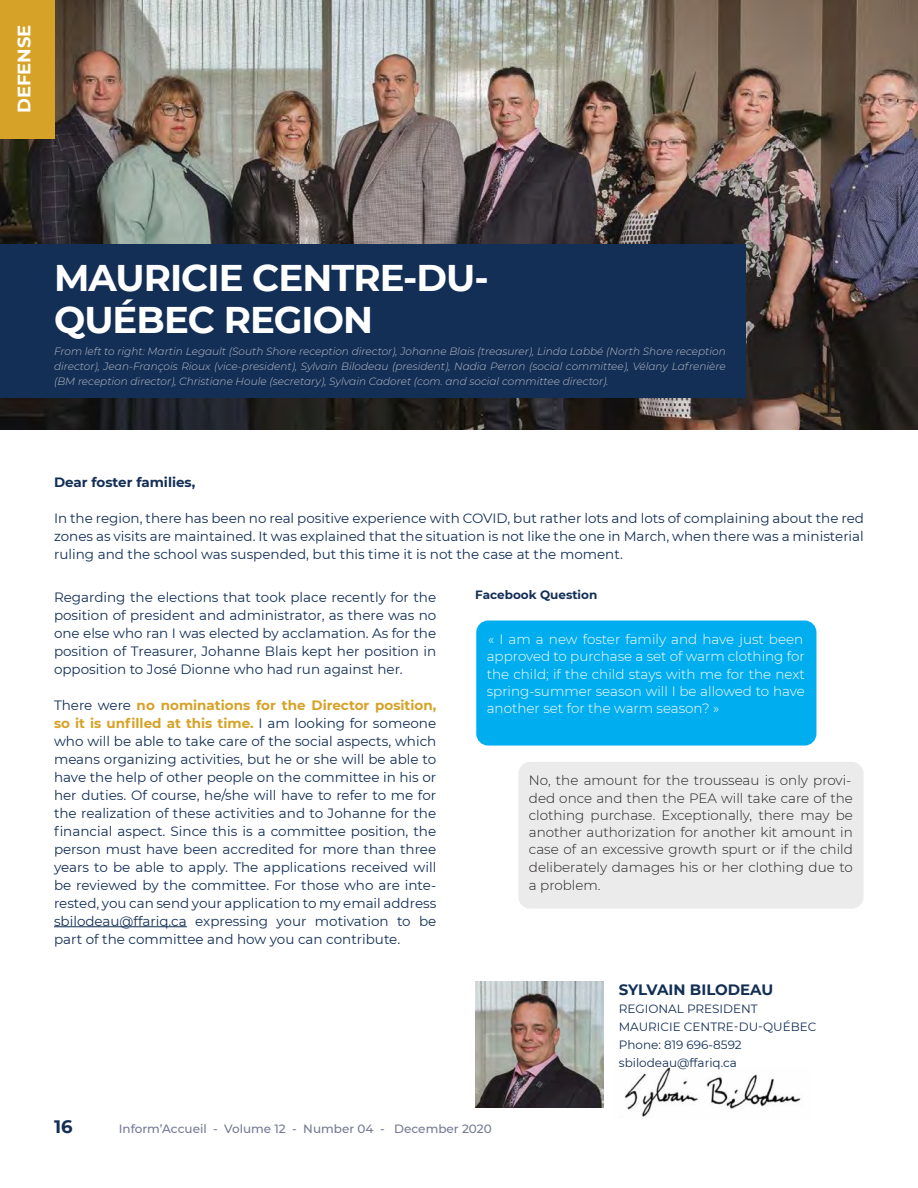
<style>
.page{position:relative;width:918px;height:1188px;background:#fff}
.page>*{position:absolute;margin:0;border:0;box-sizing:border-box;transform-origin:0 0}
.t1{font:700 37.05px/42px "Montserrat";letter-spacing:-.025em;color:#fff}
.t2{font:700 18px "Montserrat";color:#fff}
.t3{font:700 18px "Montserrat";color:#132f55}
.t4{font:700 15px "Montserrat";color:#132f55}
.t5{font:13.5px/18px "Montserrat";color:#132f55;text-align:justify}
.t6{font:300 13.5px/17.4px "Montserrat";color:#231f20;text-align:justify}
.t7{font:300 13.5px/17.2px "Montserrat";color:#fff;text-align:justify}
.t8{font:700 13.5px "Montserrat";color:#132f55}
.t9{font:12px/18px "Montserrat";color:#132f55}
.t10{font:500 12px "Montserrat";color:#757993}
.t11{font:700 12px "Montserrat";color:#132f55}
.t12{font:italic 300 10.5px/15px "Montserrat";color:#bcbecb;text-align:justify}
.s1{font-weight:700;color:#d6a227}
</style>
<div class="page">
<img style="left:0;top:0;width:918px;height:430px">
<img style="left:624px;top:1066px;width:177px;height:51px">
<img style="left:475px;top:982px;width:128px;height:126px">
<div style="left:0;top:244px;width:745px;height:153px;background:#132f55"></div>
<hr style="left:54px;top:926px;width:133px;height:1px;background:#132f55">
<div style="left:482px;top:626px;width:329px;height:114px;background:#00aeef;border-radius:7px"></div>
<div style="left:476px;top:621px;width:340px;height:125px;border:10px solid #00aeef;border-radius:7px"></div>
<div style="left:524px;top:767px;width:334px;height:136px;background:#ebebeb;border-radius:7px"></div>
<div style="left:518px;top:762px;width:346px;height:147px;border:10px solid #ebebeb;border-radius:7px"></div>
<div style="left:0;top:0;width:54px;height:138px;background:#d6a227"></div>
<h2 class="t2" style="left:11px;top:113px;width:90px;rotate:-90deg">DEFENSE</h2>
<h1 class="t1" style="left:54px;top:255px;width:436px">MAURICIE CENTRE-DU-<br>QUÉBEC REGION</h1>
<p class="t12" style="left:54px;top:343px;width:673px">From left to right: Martin Legault (South Shore reception director), Johanne Blais (treasurer), Linda Labbé (North Shore reception director), Jean-François Rioux (vice-president), Sylvain Bilodeau (president), Nadia Perron (social committee), Vélany Lafrenière (BM reception director), Christiane Houle (secretary), Sylvain Cadoret (com. and social committee director).</p>
<p class="t8" style="left:54px;top:473px;width:143px">Dear foster families,</p>
<p class="t5" style="left:54px;top:509px;width:811px">In the region, there has been no real positive experience with COVID, but rather lots and lots of complaining about the red zones as visits are maintained. It was explained that the situation is not like the one in March, when there was a ministerial ruling and the school was suspended, but this time it is not the case at the moment.</p>
<p class="t5" style="left:54px;top:587px;width:384px">Regarding the elections that took place recently for the position of president and administrator, as there was no one else who ran I was elected by acclamation. As for the position of Treasurer, Johanne Blais kept her position in opposition to José Dionne who had run against her.</p>
<p class="t5" style="left:54px;top:695px;width:384px">There were <span class="s1">no nominations for the Director position, so it is unfilled at this time.</span> I am looking for someone who will be able to take care of the social aspects, which means organizing activities, but he or she will be able to have the help of other people on the committee in his or her duties. Of course, he/she will have to refer to me for the realization of these activities and to Johanne for the financial aspect. Since this is a committee position, the person must have been accredited for more than three years to be able to apply. The applications received will be reviewed by the committee. For those who are inte&shy;rested, you can send your application to my email address sbilodeau@ffariq.ca expressing your motivation to be part of the committee and how you can contribute.</p>
<p class="t11" style="left:475px;top:586px;width:124px">Facebook Question</p>
<p class="t7" style="left:487px;top:630px;width:320px">« I am a new foster family and have just been approved to purchase a set of warm clothing for the child; if the child stays with me for the next spring-summer season will I be allowed to have another set for the warm season? »</p>
<p class="t6" style="left:529px;top:772px;width:326px">No, the amount for the trousseau is only provi&shy;ded once and then the PEA will take care of the clothing purchase. Exceptionally, there may be another authorization for another kit amount in case of an excessive growth spurt or if the child deliberately damages his or her clothing due to a problem.</p>
<p class="t4" style="left:619px;top:978px;width:156px">SYLVAIN BILODEAU</p>
<p class="t9" style="left:619px;top:999px;width:199px">REGIONAL PRESIDENT<br>MAURICIE CENTRE-DU-QUÉBEC<br>Phone: 819 696-8592 sbilodeau@ffariq.ca</p>
<h2 class="t3" style="left:54px;top:1114px;width:20px">16</h2>
<p class="t10" style="left:119px;top:1120px;width:374px">Inform’Accueil - Volume 12 - Number 04 - December 2020</p>
</div>
